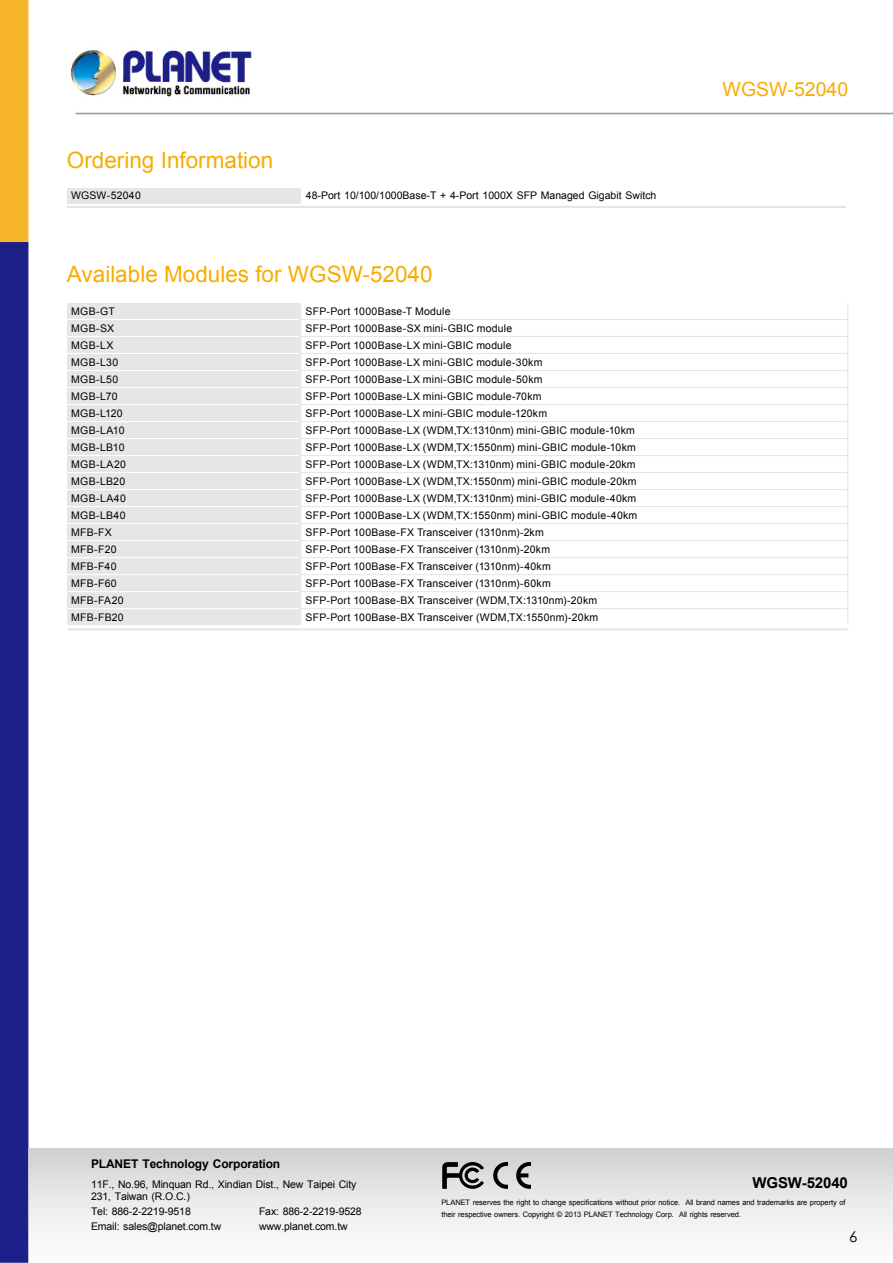
<style>
.page{position:relative;width:893px;height:1263px;background:#fff}
.page>*{position:absolute;margin:0;border:0;box-sizing:border-box;transform-origin:0 0}
.t1{font:22.5px "Arial";color:#f7ac00}
.t2{font:19.5px "Arial";color:#f7ac00}
.t3{font:700 15px "Arial";letter-spacing:-.01em;color:#000}
.t4{font:15px "Century Gothic";color:#000}
.t5{font:700 12px "Arial";letter-spacing:-.01em;color:#000}
.t6{font:10.5px "Arial";letter-spacing:.015em;color:#000}
.t7{font:10.5px/12px "Arial";letter-spacing:-.01em;color:#000}
.t8{font:7.5px/12px "Arial";letter-spacing:-.01em;color:#000}
</style>
<div class="page">
<img style="left:0;top:0;width:893px;height:1263px">
<div style="left:29px;top:1148px;width:864px;height:115px;background:linear-gradient(to bottom,#d2d3d3,#fff)"></div>
<svg style="left:442px;top:1162px;width:42px;height:27px"></svg>
<svg style="left:493px;top:1162px;width:15px;height:27px"></svg>
<svg style="left:516px;top:1162px;width:15px;height:27px"></svg>
<div style="left:67px;top:188px;width:235px;height:15px;background:#e6e6e6"></div>
<div style="left:302px;top:188px;width:544px;height:15px;background:#fff"></div>
<hr style="left:67px;top:206px;width:235px;height:2px;background:#e6e6e6">
<hr style="left:302px;top:206px;width:544px;height:2px;background:#e6e6e6">
<div style="left:67px;top:303px;width:233px;height:322px;background:#e6e6e6"></div>
<svg style="left:301px;top:303px;width:546px;height:323px"></svg>
<hr style="left:67px;top:319px;width:233px;height:1px;background:#fff">
<hr style="left:67px;top:336px;width:233px;height:1px;background:#fff">
<hr style="left:67px;top:353px;width:233px;height:1px;background:#fff">
<hr style="left:67px;top:370px;width:233px;height:1px;background:#fff">
<hr style="left:67px;top:387px;width:233px;height:1px;background:#fff">
<hr style="left:67px;top:404px;width:233px;height:1px;background:#fff">
<hr style="left:67px;top:421px;width:233px;height:1px;background:#fff">
<hr style="left:67px;top:438px;width:233px;height:1px;background:#fff">
<hr style="left:67px;top:455px;width:233px;height:1px;background:#fff">
<hr style="left:67px;top:472px;width:233px;height:1px;background:#fff">
<hr style="left:67px;top:489px;width:233px;height:1px;background:#fff">
<hr style="left:67px;top:506px;width:233px;height:1px;background:#fff">
<hr style="left:67px;top:523px;width:233px;height:1px;background:#fff">
<hr style="left:67px;top:540px;width:233px;height:1px;background:#fff">
<hr style="left:67px;top:557px;width:233px;height:1px;background:#fff">
<hr style="left:67px;top:574px;width:233px;height:1px;background:#fff">
<hr style="left:67px;top:591px;width:233px;height:1px;background:#fff">
<hr style="left:67px;top:608px;width:233px;height:1px;background:#fff">
<hr style="left:67px;top:625px;width:234px;height:1px;background:#fff">
<svg style="left:300px;top:303px;width:1px;height:322px"></svg>
<svg style="left:847px;top:303px;width:1px;height:323px"></svg>
<hr style="left:300px;top:319px;width:548px;height:1px;background:#e6e6e6">
<hr style="left:300px;top:336px;width:548px;height:1px;background:#e6e6e6">
<hr style="left:300px;top:353px;width:548px;height:1px;background:#e6e6e6">
<hr style="left:300px;top:370px;width:548px;height:1px;background:#e6e6e6">
<hr style="left:300px;top:387px;width:548px;height:1px;background:#e6e6e6">
<hr style="left:300px;top:404px;width:548px;height:1px;background:#e6e6e6">
<hr style="left:300px;top:421px;width:548px;height:1px;background:#e6e6e6">
<hr style="left:300px;top:438px;width:548px;height:1px;background:#e6e6e6">
<hr style="left:300px;top:455px;width:548px;height:1px;background:#e6e6e6">
<hr style="left:300px;top:472px;width:548px;height:1px;background:#e6e6e6">
<hr style="left:300px;top:489px;width:548px;height:1px;background:#e6e6e6">
<hr style="left:300px;top:506px;width:548px;height:1px;background:#e6e6e6">
<hr style="left:300px;top:523px;width:548px;height:1px;background:#e6e6e6">
<hr style="left:300px;top:540px;width:548px;height:1px;background:#e6e6e6">
<hr style="left:300px;top:557px;width:548px;height:1px;background:#e6e6e6">
<hr style="left:300px;top:574px;width:548px;height:1px;background:#e6e6e6">
<hr style="left:300px;top:591px;width:548px;height:1px;background:#e6e6e6">
<hr style="left:300px;top:608px;width:548px;height:1px;background:#e6e6e6">
<hr style="left:67px;top:302px;width:234px;height:1px;background:#fff">
<hr style="left:301px;top:302px;width:547px;height:1px;background:#fff">
<hr style="left:68px;top:628px;width:780px;height:2px;background:#e6e6e6">
<h1 class="t1" style="left:67px;top:145px;width:208px">Ordering Information</h1>
<p class="t6" style="left:71px;top:189px;width:71px">WGSW-52040</p>
<p class="t6" style="left:306px;top:189px;width:352px">48-Port 10/100/1000Base-T + 4-Port 1000X SFP Managed Gigabit Switch</p>
<h1 class="t1" style="left:67px;top:259px;width:367px">Available Modules for WGSW-52040</h1>
<p class="t6" style="left:71px;top:304px;width:45px">MGB-GT</p>
<p class="t6" style="left:306px;top:304px;width:146px">SFP-Port 1000Base-T Module</p>
<p class="t6" style="left:71px;top:321px;width:44px">MGB-SX</p>
<p class="t6" style="left:306px;top:321px;width:208px">SFP-Port 1000Base-SX mini-GBIC module</p>
<p class="t6" style="left:71px;top:338px;width:44px">MGB-LX</p>
<p class="t6" style="left:306px;top:338px;width:207px">SFP-Port 1000Base-LX mini-GBIC module</p>
<p class="t6" style="left:71px;top:355px;width:49px">MGB-L30</p>
<p class="t6" style="left:306px;top:355px;width:238px">SFP-Port 1000Base-LX mini-GBIC module-30km</p>
<p class="t6" style="left:71px;top:372px;width:49px">MGB-L50</p>
<p class="t6" style="left:306px;top:372px;width:238px">SFP-Port 1000Base-LX mini-GBIC module-50km</p>
<p class="t6" style="left:71px;top:389px;width:48px">MGB-L70</p>
<p class="t6" style="left:306px;top:389px;width:238px">SFP-Port 1000Base-LX mini-GBIC module-70km</p>
<p class="t6" style="left:71px;top:406px;width:53px">MGB-L120</p>
<p class="t6" style="left:306px;top:406px;width:243px">SFP-Port 1000Base-LX mini-GBIC module-120km</p>
<p class="t6" style="left:71px;top:423px;width:55px">MGB-LA10</p>
<p class="t6" style="left:306px;top:423px;width:331px">SFP-Port 1000Base-LX (WDM,TX:1310nm) mini-GBIC module-10km</p>
<p class="t6" style="left:71px;top:440px;width:55px">MGB-LB10</p>
<p class="t6" style="left:306px;top:440px;width:332px">SFP-Port 1000Base-LX (WDM,TX:1550nm) mini-GBIC module-10km</p>
<p class="t6" style="left:71px;top:457px;width:56px">MGB-LA20</p>
<p class="t6" style="left:306px;top:457px;width:332px">SFP-Port 1000Base-LX (WDM,TX:1310nm) mini-GBIC module-20km</p>
<p class="t6" style="left:71px;top:474px;width:55px">MGB-LB20</p>
<p class="t6" style="left:306px;top:474px;width:333px">SFP-Port 1000Base-LX (WDM,TX:1550nm) mini-GBIC module-20km</p>
<p class="t6" style="left:71px;top:491px;width:56px">MGB-LA40</p>
<p class="t6" style="left:306px;top:491px;width:332px">SFP-Port 1000Base-LX (WDM,TX:1310nm) mini-GBIC module-40km</p>
<p class="t6" style="left:71px;top:508px;width:56px">MGB-LB40</p>
<p class="t6" style="left:306px;top:508px;width:333px">SFP-Port 1000Base-LX (WDM,TX:1550nm) mini-GBIC module-40km</p>
<p class="t6" style="left:71px;top:525px;width:42px">MFB-FX</p>
<p class="t6" style="left:306px;top:525px;width:240px">SFP-Port 100Base-FX Transceiver (1310nm)-2km</p>
<p class="t6" style="left:71px;top:542px;width:47px">MFB-F20</p>
<p class="t6" style="left:306px;top:542px;width:246px">SFP-Port 100Base-FX Transceiver (1310nm)-20km</p>
<p class="t6" style="left:71px;top:559px;width:47px">MFB-F40</p>
<p class="t6" style="left:306px;top:559px;width:247px">SFP-Port 100Base-FX Transceiver (1310nm)-40km</p>
<p class="t6" style="left:71px;top:576px;width:47px">MFB-F60</p>
<p class="t6" style="left:306px;top:576px;width:247px">SFP-Port 100Base-FX Transceiver (1310nm)-60km</p>
<p class="t6" style="left:71px;top:593px;width:54px">MFB-FA20</p>
<p class="t6" style="left:306px;top:593px;width:293px">SFP-Port 100Base-BX Transceiver (WDM,TX:1310nm)-20km</p>
<p class="t6" style="left:71px;top:610px;width:54px">MFB-FB20</p>
<p class="t6" style="left:306px;top:611px;width:294px">SFP-Port 100Base-BX Transceiver (WDM,TX:1550nm)-20km</p>
<h2 class="t2" style="left:723px;top:77px;width:127px">WGSW-52040</h2>
<p class="t5" style="left:91px;top:1156px;width:191px">PLANET Technology Corporation</p>
<p class="t7" style="left:91px;top:1178px;width:267px">11F., No.96, Minquan Rd., Xindian Dist., New Taipei City<br>231, Taiwan (R.O.C.)</p>
<p class="t7" style="left:91px;top:1205px;width:101px">Tel: 886-2-2219-9518</p>
<p class="t7" style="left:259px;top:1205px;width:104px">Fax: 886-2-2219-9528</p>
<p class="t7" style="left:91px;top:1220px;width:132px">Email: sales@planet.com.tw</p>
<p class="t7" style="left:259px;top:1220px;width:90px">www.planet.com.tw</p>
<h3 class="t3" style="left:752px;top:1172px;width:97px">WGSW-52040</h3>
<p class="t8" style="left:441px;top:1196px;width:406px">PLANET reserves the right to change specifications without prior notice. All brand names and trademarks are property of their respective owners. Copyright © 2013 PLANET Technology Corp. All rights reserved.</p>
<h3 class="t4" style="left:849px;top:1227px;width:10px">6</h3>
</div>
